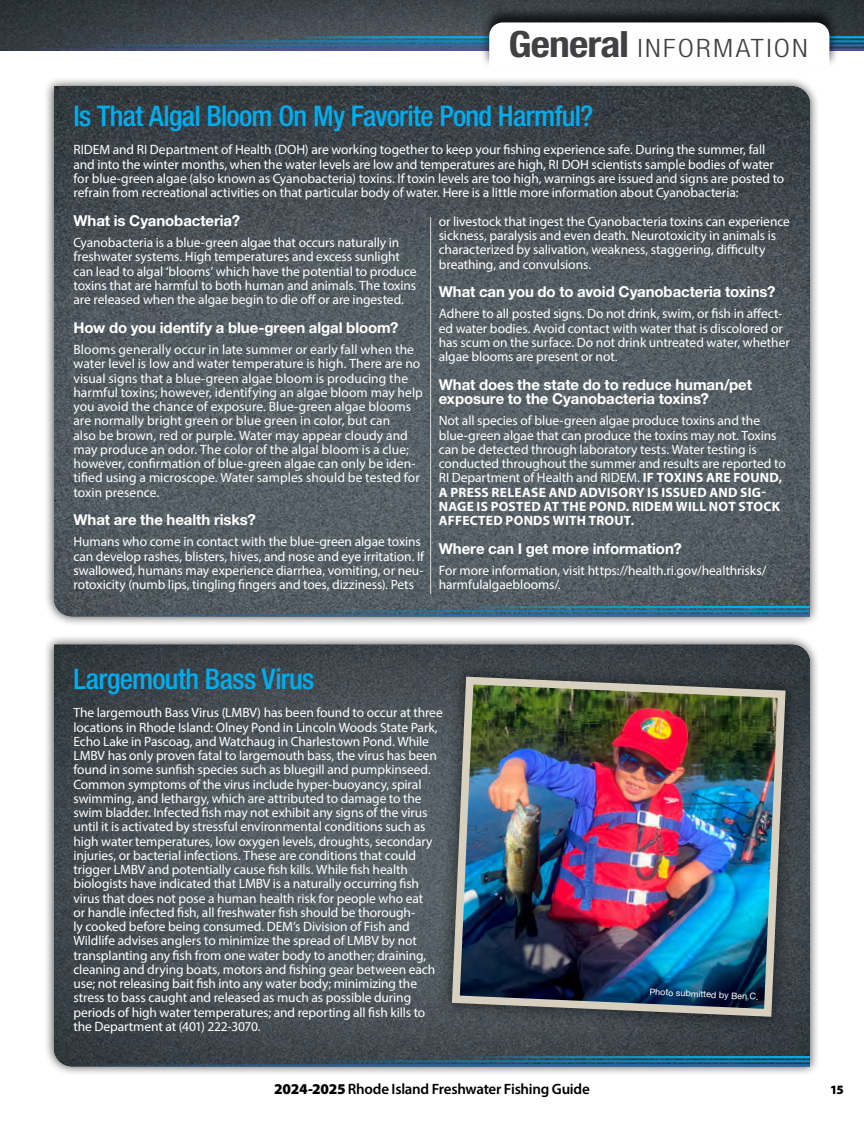
<style>
.page{position:relative;width:864px;height:1134px;background:#fff}
.page>*{position:absolute;margin:0;border:0;box-sizing:border-box;transform-origin:0 0}
.t1{font:500 condensed 28.5px "Helvetica Neue LT Std";letter-spacing:-.025em;color:#00aeef}
.t2{font:300 condensed 25.35px "Helvetica Neue LT Std";letter-spacing:.075em;color:#414042;scale:1.15 1}
.t3{font:700 15px/14.2px "Helvetica Neue LT Std";letter-spacing:-.005em;color:#fff}
.t4{font:600 15px "Myriad Pro";letter-spacing:-.02em;color:#000}
.t5{font:13.5px/14.2px "Myriad Pro";letter-spacing:-.005em;color:#fff}
.t6{font:900 12.75px "Myriad Pro";color:#000}
.t7{font:9px "Helvetica Neue LT Std";color:#fff}
.s1{font-weight:700;font-size:36.15px}
.s2{font-weight:700}
.s3{font-weight:900}
</style>
<div class="page">
<img style="left:0;top:0;width:864px;height:51px">
<hr style="left:212px;top:40px;width:275px;height:2px;background:#008cd0">
<hr style="left:76px;top:44px;width:411px;height:3px;background:#266db6">
<hr style="left:20px;top:48px;width:467px;height:3px;background:#4f56a6">
<hr style="left:297px;top:36px;width:190px;height:2px;background:#00aeef">
<hr style="left:487px;top:40px;width:377px;height:2px;background:#008cd0">
<hr style="left:487px;top:44px;width:377px;height:3px;background:#266db6">
<hr style="left:487px;top:48px;width:377px;height:3px;background:#4f56a6">
<hr style="left:487px;top:36px;width:377px;height:2px;background:#00aeef">
<div style="left:480px;top:5px;width:359px;height:63px;background:#000;opacity:.75"></div>
<svg style="left:489px;top:22px;width:340px;height:45px"></svg>
<div style="left:44px;top:76px;width:776px;height:551px;background:#000;opacity:.75"></div>
<img style="left:54px;top:86px;width:756px;height:530px">
<hr style="left:311px;top:610px;width:499px;height:2px;background:#008cd0">
<hr style="left:65px;top:614px;width:745px;height:2px;background:#266db6">
<hr style="left:466px;top:606px;width:344px;height:2px;background:#00aeef">
<div style="left:44px;top:635px;width:776px;height:442px;background:#000;opacity:.75"></div>
<img style="left:54px;top:645px;width:756px;height:421px">
<hr style="left:313px;top:1060px;width:497px;height:2px;background:#008cd0">
<hr style="left:68px;top:1064px;width:742px;height:2px;background:#266db6">
<hr style="left:468px;top:1056px;width:342px;height:2px;background:#00aeef">
<hr style="left:430px;top:217px;width:1px;height:377px;background:#dcddde">
<div style="left:436px;top:660px;width:366px;height:373px;background:#000;opacity:.5"></div>
<img style="left:448px;top:673px;width:342px;height:348px">
<h2 class="t2" style="left:508px;top:34px;width:262px"><span class="s1">General</span> INFORMATION</h2>
<h1 class="t1" style="left:73px;top:99px;width:521px">Is That Algal Bloom On My Favorite Pond Harmful?</h1>
<p class="t5" style="left:73px;top:143px;width:712px">RIDEM and RI Department of Health (DOH) are working together to keep your fishing experience safe. During the summer, fall and into the winter months, when the water levels are low and temperatures are high, RI DOH scientists sample bodies of water for blue-green algae (also known as Cyanobacteria) toxins. If toxin levels are too high, warnings are issued and signs are posted to refrain from recreational activities on that particular body of water. Here is a little more information about Cyanobacteria:</p>
<p class="t3" style="left:73px;top:213px;width:168px">What is Cyanobacteria?</p>
<p class="t5" style="left:73px;top:235px;width:345px">Cyanobacteria is a blue-green algae that occurs naturally in freshwater systems. High temperatures and excess sunlight can lead to algal ‘blooms’ which have the potential to produce toxins that are harmful to both human and animals. The toxins are released when the algae begin to die off or are ingested.</p>
<p class="t3" style="left:73px;top:320px;width:327px">How do you identify a blue-green algal bloom?</p>
<p class="t5" style="left:73px;top:342px;width:351px">Blooms generally occur in late summer or early fall when the water level is low and water temperature is high. There are no visual signs that a blue-green algae bloom is producing the harmful toxins; however, identifying an algae bloom may help you avoid the chance of exposure. Blue-green algae blooms are normally bright green or blue green in color, but can<br>also be brown, red or purple. Water may appear cloudy and may produce an odor. The color of the algal bloom is a clue; however, confirmation of blue-green algae can only be iden&shy;tified using a microscope. Water samples should be tested for toxin presence.</p>
<p class="t3" style="left:73px;top:512px;width:184px">What are the health risks?</p>
<p class="t5" style="left:73px;top:535px;width:352px">Humans who come in contact with the blue-green algae toxins can develop rashes, blisters, hives, and nose and eye irritation. If swallowed, humans may experience diarrhea, vomiting, or neu&shy;rotoxicity (numb lips, tingling fingers and toes, dizziness). Pets</p>
<p class="t5" style="left:439px;top:214px;width:353px">or livestock that ingest the Cyanobacteria toxins can experience sickness, paralysis and even death. Neurotoxicity in animals is characterized by salivation, weakness, staggering, difficulty breathing, and convulsions.</p>
<p class="t3" style="left:439px;top:284px;width:338px">What can you do to avoid Cyanobacteria toxins?</p>
<p class="t5" style="left:439px;top:307px;width:353px">Adhere to all posted signs. Do not drink, swim, or fish in affect&shy;ed water bodies. Avoid contact with water that is discolored or has scum on the surface. Do not drink untreated water, whether algae blooms are present or not.</p>
<p class="t3" style="left:439px;top:377px;width:315px">What does the state do to reduce human/pet exposure to the Cyanobacteria toxins?</p>
<p class="t5" style="left:439px;top:413px;width:349px">Not all species of blue-green algae produce toxins and the blue-green algae that can produce the toxins may not. Toxins can be detected through laboratory tests. Water testing is conducted throughout the summer and results are reported to RI Department of Health and RIDEM. <span class="s2">IF TOXINS ARE FOUND, A PRESS RELEASE AND ADVISORY IS ISSUED AND SIG-NAGE IS POSTED AT THE POND. RIDEM WILL NOT STOCK AFFECTED PONDS WITH TROUT.</span></p>
<p class="t3" style="left:439px;top:541px;width:245px">Where can I get more information?</p>
<p class="t5" style="left:439px;top:563px;width:329px">For more information, visit https://health.ri.gov/healthrisks/ harmfulalgaeblooms/.</p>
<h1 class="t1" style="left:73px;top:662px;width:243px">Largemouth Bass Virus</h1>
<p class="t5" style="left:73px;top:706px;width:371px">The largemouth Bass Virus (LMBV) has been found to occur at three locations in Rhode Island: Olney Pond in Lincoln Woods State Park, Echo Lake in Pascoag, and Watchaug in Charlestown Pond. While LMBV has only proven fatal to largemouth bass, the virus has been found in some sunfish species such as bluegill and pumpkinseed.<br>Common symptoms of the virus include hyper-buoyancy, spiral swimming, and lethargy, which are attributed to damage to the swim bladder. Infected fish may not exhibit any signs of the virus until it is activated by stressful environmental conditions such as high water temperatures, low oxygen levels, droughts, secondary injuries, or bacterial infections. These are conditions that could trigger LMBV and potentially cause fish kills. While fish health biologists have indicated that LMBV is a naturally occurring fish virus that does not pose a human health risk for people who eat<br>or handle infected fish, all freshwater fish should be thorough-<br>ly cooked before being consumed. DEM’s Division of Fish and Wildlife advises anglers to minimize the spread of LMBV by not transplanting any fish from one water body to another; draining, cleaning and drying boats, motors and fishing gear between each use; not releasing bait fish into any water body; minimizing the stress to bass caught and released as much as possible during periods of high water temperatures; and reporting all fish kills to the Department at (401) 222-3070.</p>
<p class="t7" style="left:650px;top:986px;width:111px;rotate:3deg">Photo submitted by Ben C.</p>
<p class="t4" style="left:274px;top:1079px;width:317px"><span class="s3">2024-2025</span> Rhode Island Freshwater Fishing Guide</p>
<p class="t6" style="left:830px;top:1081px;width:15px">15</p>
</div>
